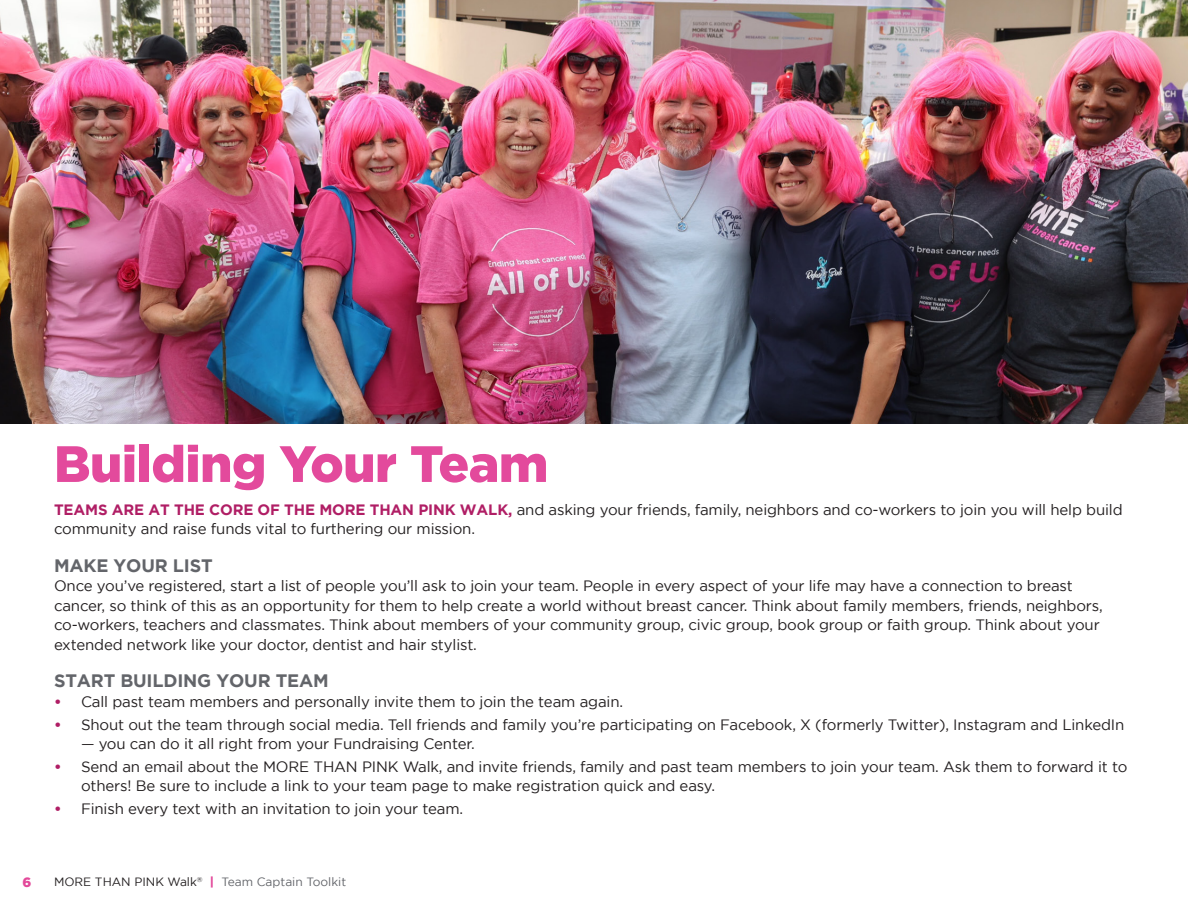
<style>
.page{position:relative;width:1188px;height:918px;background:#fff}
.page>*{position:absolute;margin:0;border:0;box-sizing:border-box;transform-origin:0 0}
.Headline_-_Pink_34pt_black{font:900 51px "Gotham";letter-spacing:-.01em;color:#e34a9c}
.Subhead_-_12_pt_gray_all_caps{font:700 18px "Gotham";letter-spacing:-.01em;color:#63656a}
.Paragraph_-_main{font:15px/19.5px "Gotham";letter-spacing:-.01em;color:#231f20}
.t1{font:900 13.5px "Gotham";color:#e3499a}
.t2{font:12px "Gotham";color:#63656a}
.t3{font:12px "Gotham";color:#231f20}
.s1{font-weight:700;color:#b01e65}
.s2{font-weight:900;color:#e3499a}
</style>
<div class="page">
<img style="left:0;top:0;width:1188px;height:424px">
<p class="Headline_-_Pink_34pt_black" style="left:54px;top:434px;width:496px">Building Your Team</p>
<p class="Paragraph_-_main" style="left:54px;top:500px;width:1070px"><span class="s1">TEAMS ARE AT THE CORE OF THE MORE THAN PINK WALK,</span> and asking your friends, family, neighbors and co-workers to join you will help build community and raise funds vital to furthering our mission.</p>
<p class="Subhead_-_12_pt_gray_all_caps" style="left:54px;top:555px;width:160px">MAKE YOUR LIST</p>
<p class="Paragraph_-_main" style="left:54px;top:576px;width:1050px">Once you’ve registered, start a list of people you’ll ask to join your team. People in every aspect of your life may have a connection to breast cancer, so think of this as an opportunity for them to help create a world without breast cancer. Think about family members, friends, neighbors, co-workers, teachers and classmates. Think about members of your community group, civic group, book group or faith group. Think about your extended network like your doctor, dentist and hair stylist.</p>
<p class="Subhead_-_12_pt_gray_all_caps" style="left:54px;top:671px;width:276px">START BUILDING YOUR TEAM</p>
<p class="Paragraph_-_main" style="left:54px;top:692px;width:571px"><span class="s1">•</span> Call past team members and personally invite them to join the team again.</p>
<p class="Paragraph_-_main" style="left:54px;top:714px;width:1072px"><span class="s1">•</span> Shout out the team through social media. Tell friends and family you’re participating on Facebook, X (formerly Twitter), Instagram and LinkedIn</p>
<p class="Paragraph_-_main" style="left:81px;top:734px;width:395px">— you can do it all right from your Fundraising Center.</p>
<p class="Paragraph_-_main" style="left:81px;top:757px;width:1048px;text-indent:-27px"><span class="s1">•</span> Send an email about the MORE THAN PINK Walk, and invite friends, family and past team members to join your team. Ask them to forward it to others! Be sure to include a link to your team page to make registration quick and easy.</p>
<p class="Paragraph_-_main" style="left:54px;top:799px;width:411px"><span class="s1">•</span> Finish every text with an invitation to join your team.</p>
<p class="t1" style="left:23px;top:875px;width:10px">6</p>
<p class="t2" style="left:210px;top:875px;width:138px"><span class="s2">|</span> Team Captain Toolkit</p>
<p class="t3" style="left:54px;top:875px;width:150px">MORE THAN PINK Walk<sup>®</sup></p>
</div>
